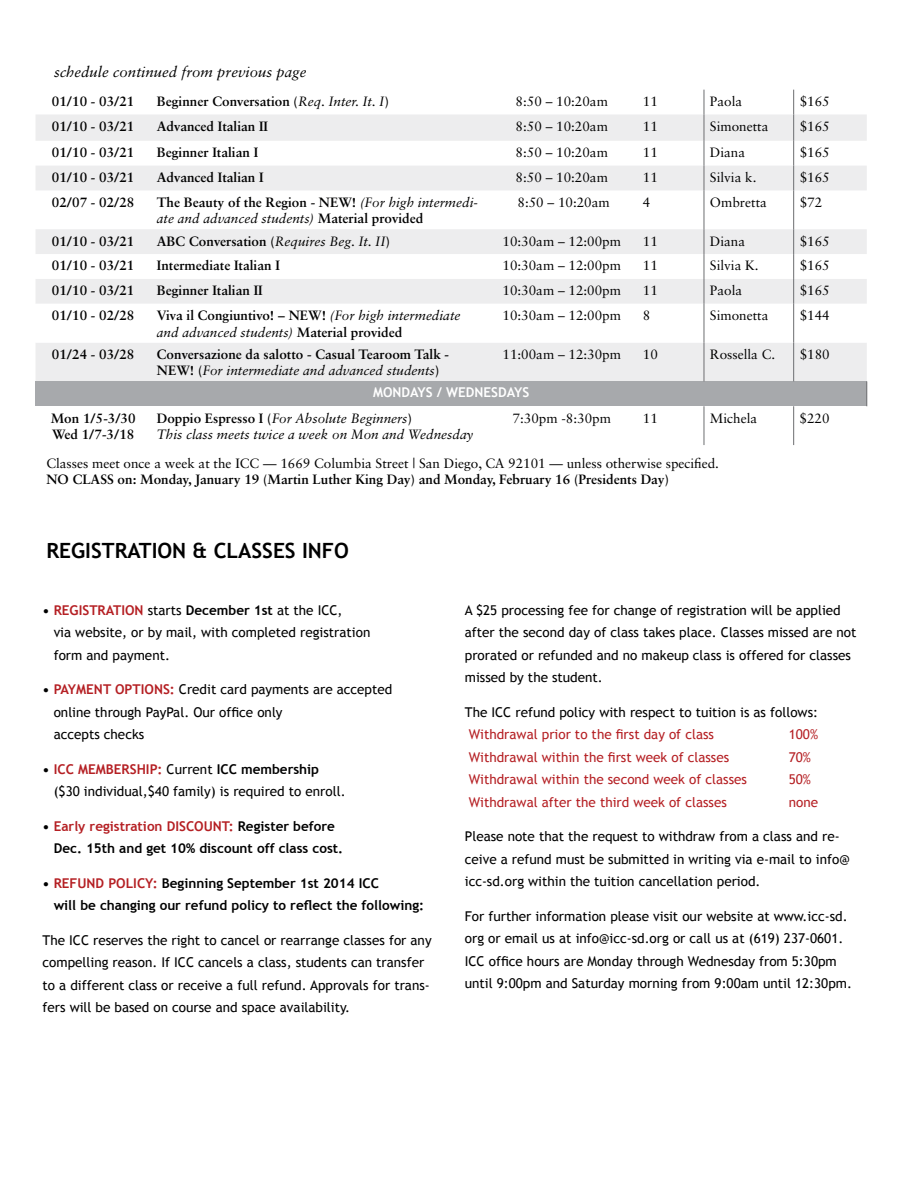
<style>
.page{position:relative;width:918px;height:1188px;background:#fff}
.page>*{position:absolute;margin:0;border:0;box-sizing:border-box;transform-origin:0 0}
.t1{font:700 21px "Trebuchet MS";color:#000}
.t2{font:italic 15px "Sabon LT Std";color:#000}
.t3{font:13.5px/22.5px "Trebuchet MS";color:#000}
.t4{font:700 13.5px/16.5px "Sabon LT Std";color:#000}
.t5{font:13.5px "Sabon LT Std";color:#000}
.t6{font:700 13.5px/22.5px "Trebuchet MS";color:#000}
.t7{font:13.5px "Trebuchet MS";color:#b52024}
.t8{font:italic 13.5px/16.5px "Sabon LT Std";color:#000}
.t9{font:700 13.5px "Trebuchet MS";color:#fff}
.s1{font-weight:400;font-style:italic}
.s2{font-weight:700;font-style:normal}
.s3{font-weight:700}
.s4{font-weight:700;color:#b52024}
.s5{color:#b52024}
</style>
<div class="page">
<svg style="left:36px;top:114px;width:831px;height:140px;fill:#ededee"></svg>
<svg style="left:36px;top:254px;width:831px;height:191px"></svg>
<div style="left:36px;top:381px;width:831px;height:25px;background:#a7a9ac"></div>
<svg style="left:704px;top:90px;width:1px;height:100px"></svg>
<svg style="left:793px;top:90px;width:1px;height:100px"></svg>
<hr style="left:704px;top:190px;width:1px;height:39px;background:#6d6e71">
<hr style="left:793px;top:190px;width:1px;height:39px;background:#6d6e71">
<svg style="left:704px;top:229px;width:1px;height:75px"></svg>
<svg style="left:793px;top:229px;width:1px;height:75px"></svg>
<hr style="left:704px;top:304px;width:1px;height:39px;background:#6d6e71">
<hr style="left:793px;top:304px;width:1px;height:39px;background:#6d6e71">
<hr style="left:704px;top:343px;width:1px;height:38px;background:#6d6e71">
<hr style="left:793px;top:343px;width:1px;height:38px;background:#6d6e71">
<hr style="left:704px;top:406px;width:1px;height:39px;background:#6d6e71">
<hr style="left:793px;top:406px;width:1px;height:39px;background:#6d6e71">
<svg style="left:866px;top:381px;width:1px;height:25px"></svg>
<p class="t2" style="left:54px;top:63px;width:254px">schedule continued from previous page</p>
<p class="t4" style="left:52px;top:93px;width:84px">01/10 - 03/21</p>
<p class="t4" style="left:157px;top:93px;width:233px">Beginner Conversation (<span class="s1">Req. Inter. It. I</span>)</p>
<p class="t5" style="left:516px;top:93px;width:94px">8:50 – 10:20am</p>
<p class="t5" style="left:643px;top:93px;width:17px">11</p>
<p class="t5" style="left:710px;top:93px;width:34px">Paola</p>
<p class="t5" style="left:800px;top:93px;width:32px">$165</p>
<p class="t4" style="left:52px;top:118px;width:84px">01/10 - 03/21</p>
<p class="t4" style="left:157px;top:118px;width:113px">Advanced Italian II</p>
<p class="t5" style="left:516px;top:118px;width:94px">8:50 – 10:20am</p>
<p class="t5" style="left:643px;top:118px;width:17px">11</p>
<p class="t5" style="left:710px;top:118px;width:60px">Simonetta</p>
<p class="t5" style="left:800px;top:118px;width:32px">$165</p>
<p class="t4" style="left:52px;top:144px;width:84px">01/10 - 03/21</p>
<p class="t4" style="left:157px;top:144px;width:103px">Beginner Italian I</p>
<p class="t5" style="left:516px;top:144px;width:94px">8:50 – 10:20am</p>
<p class="t5" style="left:643px;top:144px;width:17px">11</p>
<p class="t5" style="left:710px;top:144px;width:37px">Diana</p>
<p class="t5" style="left:800px;top:144px;width:32px">$165</p>
<p class="t4" style="left:52px;top:169px;width:84px">01/10 - 03/21</p>
<p class="t4" style="left:157px;top:169px;width:108px">Advanced Italian I</p>
<p class="t5" style="left:516px;top:169px;width:94px">8:50 – 10:20am</p>
<p class="t5" style="left:643px;top:169px;width:17px">11</p>
<p class="t5" style="left:710px;top:169px;width:48px">Silvia k.</p>
<p class="t5" style="left:800px;top:169px;width:32px">$165</p>
<p class="t4" style="left:52px;top:194px;width:84px">02/07 - 02/28</p>
<p class="t4" style="left:157px;top:194px;width:323px">The Beauty of the Region - NEW! <span class="s1">(For high intermedi&shy;ate and advanced students)</span> Material provided</p>
<p class="t5" style="left:518px;top:194px;width:94px">8:50 – 10:20am</p>
<p class="t5" style="left:643px;top:194px;width:9px">4</p>
<p class="t5" style="left:710px;top:194px;width:58px">Ombretta</p>
<p class="t5" style="left:800px;top:194px;width:24px">$72</p>
<p class="t4" style="left:52px;top:232px;width:84px">01/10 - 03/21</p>
<p class="t4" style="left:157px;top:232px;width:235px">ABC Conversation (<span class="s1">Requires Beg. It. II</span>)</p>
<p class="t5" style="left:503px;top:233px;width:120px">10:30am – 12:00pm</p>
<p class="t5" style="left:643px;top:233px;width:17px">11</p>
<p class="t5" style="left:710px;top:233px;width:37px">Diana</p>
<p class="t5" style="left:800px;top:233px;width:32px">$165</p>
<p class="t4" style="left:52px;top:257px;width:84px">01/10 - 03/21</p>
<p class="t4" style="left:157px;top:257px;width:124px">Intermediate Italian I</p>
<p class="t5" style="left:503px;top:258px;width:120px">10:30am – 12:00pm</p>
<p class="t5" style="left:643px;top:258px;width:17px">11</p>
<p class="t5" style="left:710px;top:258px;width:50px">Silvia K.</p>
<p class="t5" style="left:800px;top:258px;width:32px">$165</p>
<p class="t4" style="left:52px;top:282px;width:84px">01/10 - 03/21</p>
<p class="t4" style="left:157px;top:282px;width:107px">Beginner Italian II</p>
<p class="t5" style="left:503px;top:283px;width:120px">10:30am – 12:00pm</p>
<p class="t5" style="left:643px;top:283px;width:17px">11</p>
<p class="t5" style="left:710px;top:283px;width:34px">Paola</p>
<p class="t5" style="left:800px;top:283px;width:32px">$165</p>
<p class="t4" style="left:52px;top:307px;width:84px">01/10 - 02/28</p>
<p class="t8" style="left:157px;top:307px;width:305px"><span class="s2">Viva il Congiuntivo! – NEW!</span> (For high intermediate and advanced students) <span class="s2">Material provided</span></p>
<p class="t5" style="left:503px;top:307px;width:120px">10:30am – 12:00pm</p>
<p class="t5" style="left:643px;top:307px;width:9px">8</p>
<p class="t5" style="left:710px;top:307px;width:60px">Simonetta</p>
<p class="t5" style="left:800px;top:307px;width:32px">$144</p>
<p class="t4" style="left:52px;top:346px;width:84px">01/24 - 03/28</p>
<p class="t4" style="left:157px;top:346px;width:294px">Conversazione da salotto - Casual Tearoom Talk -<br>NEW! (<span class="s1">For intermediate and advanced students</span>)</p>
<p class="t5" style="left:503px;top:346px;width:120px">11:00am – 12:30pm</p>
<p class="t5" style="left:643px;top:346px;width:17px">10</p>
<p class="t5" style="left:710px;top:346px;width:67px">Rossella C.</p>
<p class="t5" style="left:800px;top:346px;width:32px">$180</p>
<p class="t9" style="left:373px;top:384px;width:158px">MONDAYS / WEDNESDAYS</p>
<p class="t4" style="left:51px;top:409px;width:86px">Mon 1/5-3/30<br>Wed 1/7-3/18</p>
<p class="t8" style="left:157px;top:410px;width:318px"><span class="s2">Doppio Espresso I (</span>For Absolute Beginners<span class="s2">)<br></span>This class meets twice a week on Mon and Wednesday</p>
<p class="t5" style="left:513px;top:410px;width:100px">7:30pm -8:30pm</p>
<p class="t5" style="left:643px;top:410px;width:17px">11</p>
<p class="t5" style="left:710px;top:410px;width:49px">Michela</p>
<p class="t5" style="left:800px;top:410px;width:32px">$220</p>
<p class="t5" style="left:46px;top:455px;width:674px">Classes meet once a week at the ICC — 1669 Columbia Street | San Diego, CA 92101 — unless otherwise specified.</p>
<p class="t4" style="left:46px;top:471px;width:624px">NO CLASS on: Monday, January 19 (Martin Luther King Day) and Monday, February 16 (Presidents Day)</p>
<h1 class="t1" style="left:46px;top:538px;width:304px">REGISTRATION &amp; CLASSES INFO</h1>
<p class="t3" style="left:54px;top:599px;width:318px;text-indent:-11px"><span class="s3">•</span> <span class="s4">REGISTRATION</span> starts <span class="s3">December 1st</span> at the ICC,<br>via website, or by mail, with completed registration form and payment.</p>
<p class="t3" style="left:54px;top:678px;width:340px;text-indent:-11px"><span class="s3">•</span> <span class="s4">PAYMENT OPTIONS:</span> Credit card payments are accepted online through PayPal. Our office only<br>accepts checks</p>
<p class="t3" style="left:54px;top:758px;width:294px;text-indent:-11px"><span class="s3">•</span> <span class="s4">ICC MEMBERSHIP:</span> Current <span class="s3">ICC membership </span>($30 individual,$40 family) is required to enroll.</p>
<p class="t6" style="left:54px;top:815px;width:291px;text-indent:-11px">• <span class="s5">Early registration DISCOUNT:</span> Register before<br>Dec. 15th and get 10% discount off class cost.</p>
<p class="t6" style="left:54px;top:872px;width:372px;text-indent:-11px">• <span class="s5">REFUND POLICY:</span> Beginning September 1st 2014 ICC<br>will be changing our refund policy to reflect the following:</p>
<p class="t3" style="left:43px;top:929px;width:391px">The ICC reserves the right to cancel or rearrange classes for any compelling reason. If ICC cancels a class, students can transfer to a different class or receive a full refund. Approvals for trans&shy;fers will be based on course and space availability.</p>
<p class="t3" style="left:465px;top:599px;width:393px">A $25 processing fee for change of registration will be applied after the second day of class takes place. Classes missed are not prorated or refunded and no makeup class is offered for classes missed by the student.</p>
<p class="t3" style="left:465px;top:701px;width:355px">The ICC refund policy with respect to tuition is as follows:</p>
<p class="t7" style="left:469px;top:727px;width:247px">Withdrawal prior to the first day of class</p>
<p class="t7" style="left:789px;top:727px;width:31px">100%</p>
<p class="t7" style="left:469px;top:749px;width:262px">Withdrawal within the first week of classes</p>
<p class="t7" style="left:789px;top:749px;width:24px">70%</p>
<p class="t7" style="left:469px;top:772px;width:280px">Withdrawal within the second week of classes</p>
<p class="t7" style="left:789px;top:772px;width:24px">50%</p>
<p class="t7" style="left:469px;top:794px;width:260px">Withdrawal after the third week of classes</p>
<p class="t7" style="left:789px;top:794px;width:31px">none</p>
<p class="t3" style="left:465px;top:826px;width:386px">Please note that the request to withdraw from a class and re&shy;ceive a refund must be submitted in writing via e-mail to info@ icc-sd.org within the tuition cancellation period.</p>
<p class="t3" style="left:465px;top:905px;width:389px">For further information please visit our website at www.icc-sd. org or email us at info@icc-sd.org or call us at (619) 237-0601.<br>ICC office hours are Monday through Wednesday from 5:30pm until 9:00pm and Saturday morning from 9:00am until 12:30pm.</p>
</div>
